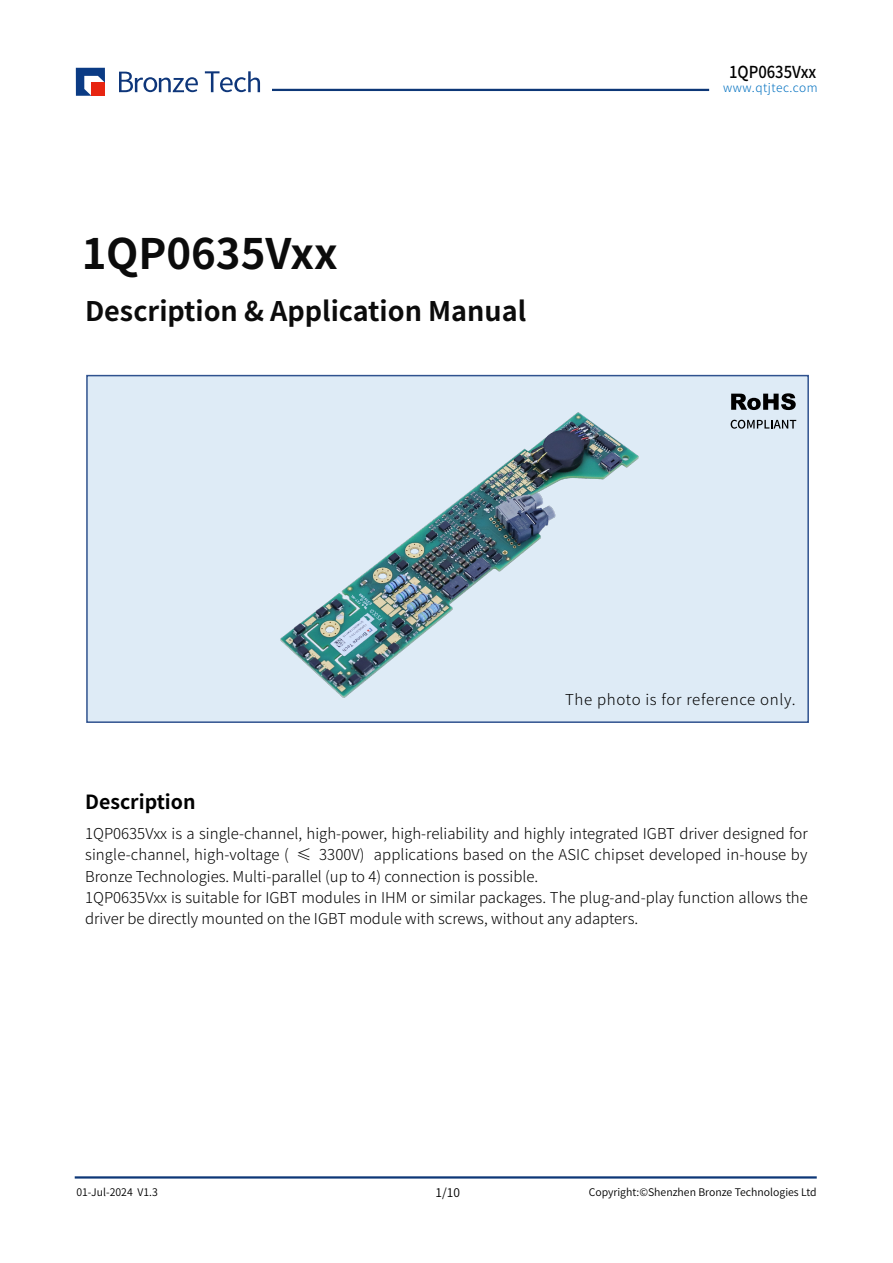
<style>
.page{position:relative;width:893px;height:1263px;background:#fff}
.page>*{position:absolute;margin:0;border:0;box-sizing:border-box;transform-origin:0 0}
.t1{font:700 42px "Source Han Sans CN";color:#000}
.t2{font:700 27px "Source Han Sans CN";color:#000}
.t3{font:700 19.5px "Source Han Sans CN";color:#000}
.t4{font:500 16.5px "Source Han Sans CN";color:#000;scale:.9 1}
.t5{font:300 15px/21.3px "Source Han Sans CN";color:#000}
.t6{font:300 15px "Source Han Sans CN";letter-spacing:.045em;color:#000}
.t7{font:300 12px "Source Han Sans CN";letter-spacing:.045em;color:#0070c0}
.t8{font:12px "Source Han Sans CN";color:#000}
.t9{font:10.5px "Source Han Sans CN";color:#000}
</style>
<div class="page">
<svg style="left:76px;top:68px;width:29px;height:28px"></svg>
<svg style="left:205px;top:71px;width:55px;height:21px"></svg>
<svg style="left:119px;top:72px;width:79px;height:20px"></svg>
<hr style="left:272px;top:89px;width:437px;height:2px;background:#0d3777">
<hr style="left:75px;top:1176px;width:742px;height:2px;background:#0d3777">
<div style="left:86px;top:375px;width:723px;height:348px;background:#deebf6;border:2px solid #2f528f"></div>
<svg style="left:731px;top:393px;width:65px;height:17px"></svg>
<svg style="left:731px;top:420px;width:65px;height:9px"></svg>
<img style="left:281px;top:413px;width:358px;height:284px">
<h1 class="t1" style="left:81px;top:230px;width:258px">1QP0635Vxx</h1>
<h2 class="t2" style="left:85px;top:296px;width:443px">Description &amp; Application Manual</h2>
<p class="t4" style="left:729px;top:62px;width:99px">1QP0635Vxx</p>
<p class="t7" style="left:723px;top:81px;width:96px">www.qtjtec.com</p>
<p class="t6" style="left:565px;top:691px;width:232px">The photo is for reference only.</p>
<h3 class="t3" style="left:85px;top:791px;width:112px">Description</h3>
<p class="t5" style="left:85px;top:823px;width:724px">1QP0635Vxx is a single-channel, high-power, high-reliability and highly integrated IGBT driver designed for single-channel, high-voltage ( ≤ 3300V) applications based on the ASIC chipset developed in-house by Bronze Technologies. Multi-parallel (up to 4) connection is possible.<br>1QP0635Vxx is suitable for IGBT modules in IHM or similar packages. The plug-and-play function allows the driver be directly mounted on the IGBT module with screws, without any adapters.</p>
<p class="t9" style="left:76px;top:1186px;width:83px">01-Jul-2024 V1.3</p>
<p class="t8" style="left:436px;top:1186px;width:26px">1/10</p>
<p class="t9" style="left:589px;top:1186px;width:229px">Copyright:©Shenzhen Bronze Technologies Ltd</p>
</div>
